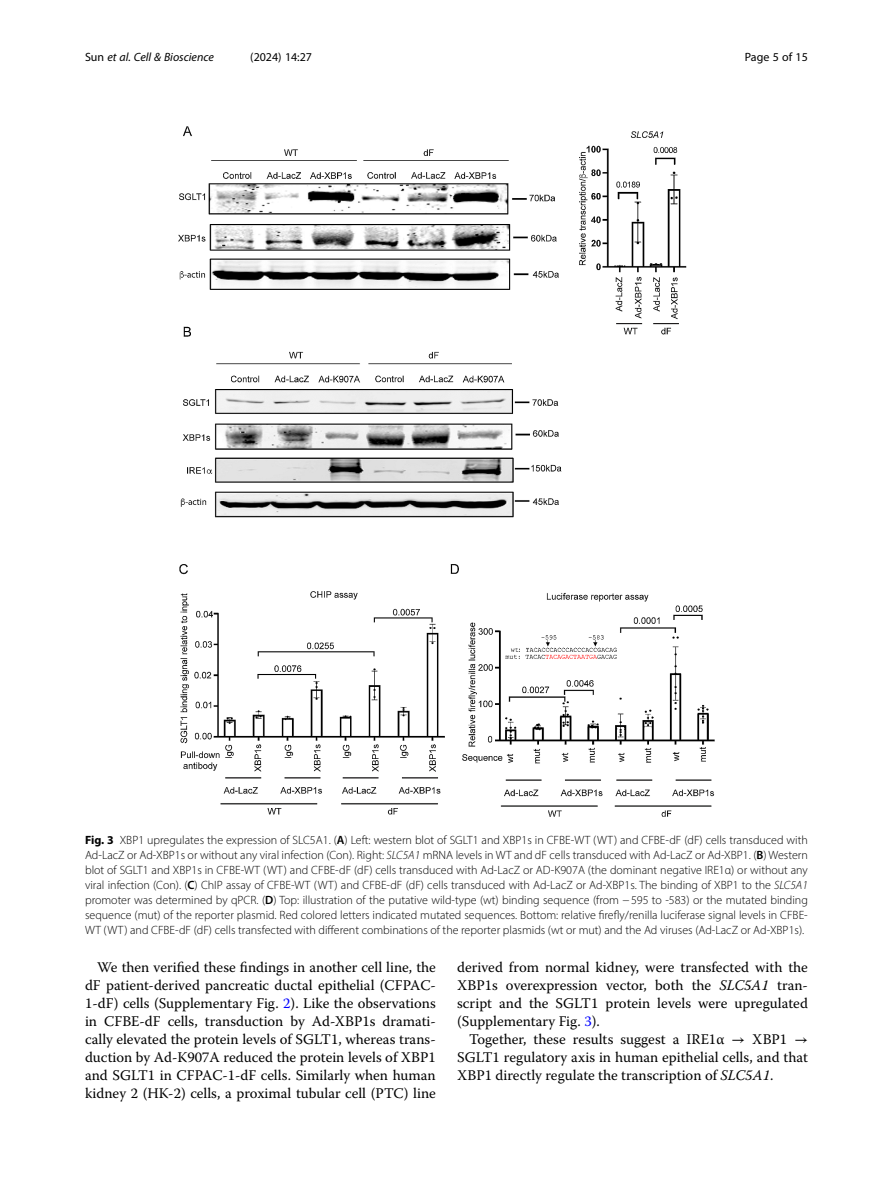
<style>
.page{position:relative;width:893px;height:1191px;background:#fff}
.page>*{position:absolute;margin:0;border:0;box-sizing:border-box;transform-origin:0 0}
.Body_Text_Indent{font:14.7px/18px "Warnock Pro";color:#000;text-align:justify}
.Figure_Caption{font:300 12px/15px "Myriad Pro";color:#000;text-align:justify}
.t1{font:italic 12px "Myriad Pro";color:#000}
.t2{font:12px "Myriad Pro";color:#000}
.s1{font-style:normal}
.s2{font-weight:700}
.s3{font-weight:600}
.s4{font-style:italic}
.s5{color:#00f}
.s6{font-family:"STIX"}
</style>
<div class="page">
<img style="left:178px;top:126px;width:536px;height:690px">
<p class="t1" style="left:85px;top:50px;width:130px"><span class="s1">Sun</span> et al. Cell &amp; Bioscience</p>
<p class="t2" style="left:250px;top:50px;width:63px">(2024) 14:27</p>
<p class="t2" style="left:745px;top:50px;width:65px">Page 5 of 15</p>
<p class="Figure_Caption" style="left:85px;top:832px;width:724px"><span class="s2">Fig. 3</span> XBP1 upregulates the expression of SLC5A1. (<span class="s3">A</span>) Left: western blot of SGLT1 and XBP1s in CFBE-WT (WT) and CFBE-dF (dF) cells transduced with Ad-LacZ or Ad-XBP1s or without any viral infection (Con). Right: <span class="s4">SLC5A1</span> mRNA levels in WT and dF cells transduced with Ad-LacZ or Ad-XBP1. (<span class="s3">B</span>) Western blot of SGLT1 and XBP1s in CFBE-WT (WT) and CFBE-dF (dF) cells transduced with Ad-LacZ or AD-K907A (the dominant negative IRE1α) or without any viral infection (Con). (<span class="s3">C</span>) ChIP assay of CFBE-WT (WT) and CFBE-dF (dF) cells transduced with Ad-LacZ or Ad-XBP1s. The binding of XBP1 to the <span class="s4">SLC5A1 </span>promoter was determined by qPCR. (<span class="s3">D</span>) Top: illustration of the putative wild-type (wt) binding sequence (from −595 to -583) or the mutated binding sequence (mut) of the reporter plasmid. Red colored letters indicated mutated sequences. Bottom: relative firefly/renilla luciferase signal levels in CFBE-WT (WT) and CFBE-dF (dF) cells transfected with different combinations of the reporter plasmids (wt or mut) and the Ad viruses (Ad-LacZ or Ad-XBP1s).</p>
<p class="Body_Text_Indent" style="left:85px;top:958px;width:352px;text-indent:12px">We then verified these findings in another cell line, the dF patient-derived pancreatic ductal epithelial (CFPAC-1-dF) cells (Supplementary Fig. <span class="s5">2</span>). Like the observations in CFBE-dF cells, transduction by Ad-XBP1s dramati&shy;cally elevated the protein levels of SGLT1, whereas trans&shy;duction by Ad-K907A reduced the protein levels of XBP1 and SGLT1 in CFPAC-1-dF cells. Similarly when human kidney 2 (HK-2) cells, a proximal tubular cell (PTC) line</p>
<p class="Body_Text_Indent" style="left:457px;top:958px;width:352px">derived from normal kidney, were transfected with the XBP1s overexpression vector, both the <span class="s4">SLC5A1</span> tran&shy;script and the SGLT1 protein levels were upregulated (Supplementary Fig. <span class="s5">3</span>).</p>
<p class="Body_Text_Indent" style="left:457px;top:1030px;width:352px;text-indent:12px">Together, these results suggest a IRE1α <span class="s6">→</span> XBP1 <span class="s6">→ </span>SGLT1 regulatory axis in human epithelial cells, and that XBP1 directly regulate the transcription of <span class="s4">SLC5A1</span>.</p>
</div>
